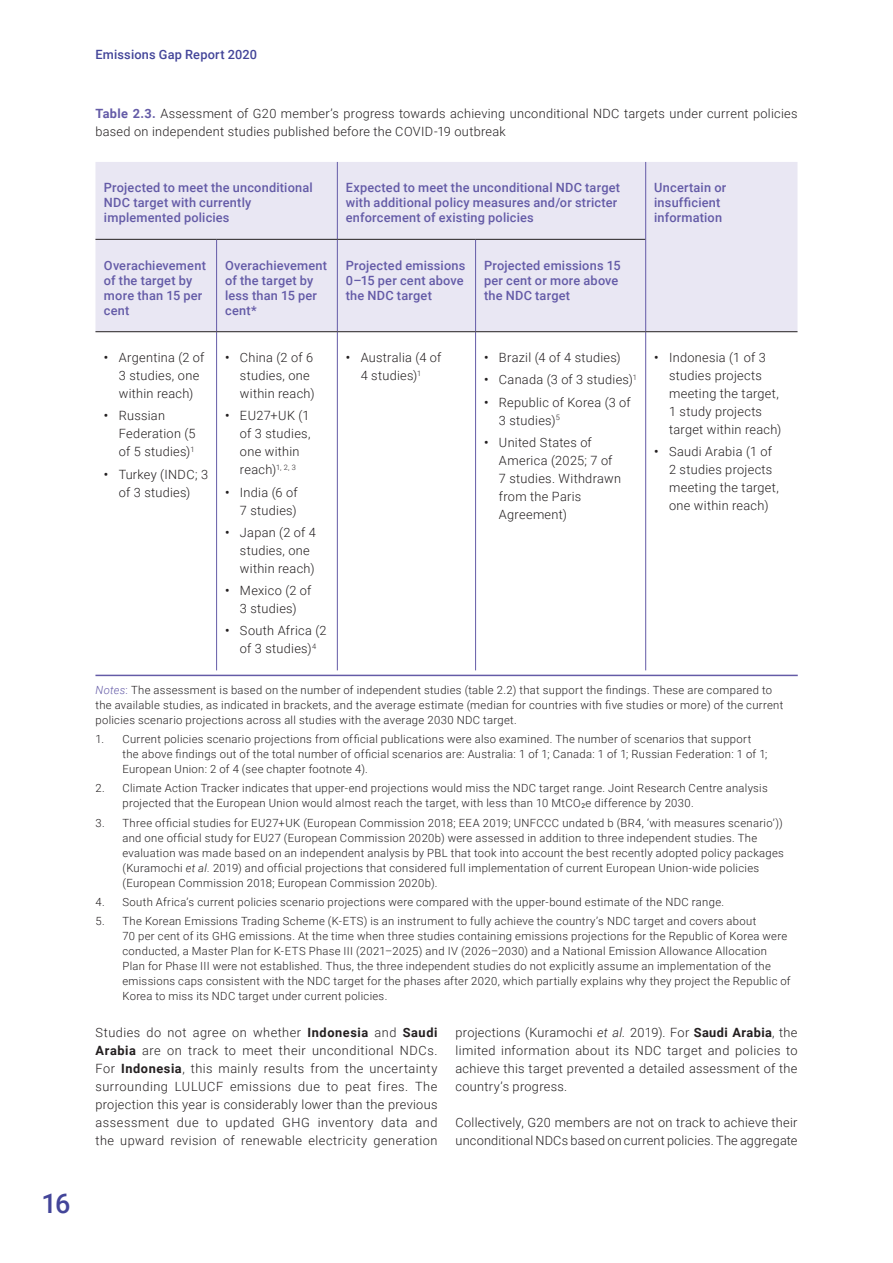
<style>
.page{position:relative;width:893px;height:1263px;background:#fff}
.page>*{position:absolute;margin:0;border:0;box-sizing:border-box;transform-origin:0 0}
.t1{font:500 27px "Roboto";color:#434599}
.P1_Paragarph{font:300 12.75px/18px "Roboto";letter-spacing:.02em;color:#231f20}
.Table_heading_GREP{font:500 12.75px/15px "Roboto";letter-spacing:.015em;color:#645ba7}
.I1_Table{font:300 12.75px/18px "Roboto";letter-spacing:.025em;color:#231f20}
.t2{font:500 12.75px "Roboto";letter-spacing:.015em;color:#434599}
.Note{font:300 11.25px/15px "Roboto";letter-spacing:.025em;color:#231f20}
.s1{font-weight:700;color:#645ba7}
.s2{font-weight:500}
.s3{font-style:italic;color:#645ba7}
.s4{color:#645ba7}
.s5{font-weight:400;font-size:6.6px}
.s6{font-style:italic}
.s7{font-weight:700}
</style>
<div class="page">
<hr style="left:95px;top:675px;width:703px;height:1px;background:#645ba7">
<div style="left:95px;top:162px;width:702px;height:169px;background:#e9e7f3"></div>
<hr style="left:337px;top:162px;width:1px;height:77px;background:#645ba7">
<hr style="left:645px;top:162px;width:1px;height:77px;background:#645ba7">
<hr style="left:216px;top:240px;width:1px;height:91px;background:#645ba7">
<hr style="left:337px;top:240px;width:1px;height:91px;background:#645ba7">
<hr style="left:475px;top:240px;width:1px;height:91px;background:#645ba7">
<hr style="left:645px;top:239px;width:1px;height:92px;background:#645ba7">
<hr style="left:216px;top:332px;width:1px;height:338px;background:#645ba7">
<hr style="left:337px;top:332px;width:1px;height:338px;background:#645ba7">
<hr style="left:475px;top:332px;width:1px;height:338px;background:#645ba7">
<hr style="left:645px;top:332px;width:1px;height:338px;background:#645ba7">
<hr style="left:95px;top:239px;width:122px;height:1px;background:#231f20">
<hr style="left:217px;top:239px;width:120px;height:1px;background:#231f20">
<hr style="left:337px;top:239px;width:139px;height:1px;background:#231f20">
<hr style="left:476px;top:239px;width:169px;height:1px;background:#231f20">
<hr style="left:95px;top:331px;width:122px;height:1px;background:#231f20">
<hr style="left:217px;top:331px;width:120px;height:1px;background:#231f20">
<hr style="left:337px;top:331px;width:139px;height:1px;background:#231f20">
<hr style="left:476px;top:331px;width:170px;height:1px;background:#231f20">
<hr style="left:646px;top:331px;width:151px;height:1px;background:#231f20">
<h1 class="t1" style="left:41px;top:1184px;width:30px">16</h1>
<p class="t2" style="left:95px;top:46px;width:163px">Emissions Gap Report 2020</p>
<p class="I1_Table" style="left:95px;top:104px;width:703px"><span class="s1">Table 2.3.</span> Assessment of G20 member’s progress towards achieving unconditional NDC targets under current policies based on independent studies published before the COVID-19 outbreak</p>
<p class="Table_heading_GREP" style="left:104px;top:180px;width:210px">Projected to meet the unconditional<br>NDC target with currently implemented policies</p>
<p class="Table_heading_GREP" style="left:346px;top:180px;width:276px">Expected to meet the unconditional NDC target with additional policy measures and/or stricter enforcement of existing policies</p>
<p class="Table_heading_GREP" style="left:654px;top:180px;width:74px">Uncertain or insufficient information</p>
<p class="Table_heading_GREP" style="left:104px;top:257px;width:103px">Overachievement of the target by more than 15 per cent</p>
<p class="Table_heading_GREP" style="left:225px;top:257px;width:103px">Overachievement of the target by less than 15 per cent*</p>
<p class="Table_heading_GREP" style="left:346px;top:257px;width:121px">Projected emissions<br>0–15 per cent above the NDC target</p>
<p class="Table_heading_GREP" style="left:484px;top:257px;width:138px">Projected emissions 15 per cent or more above the NDC target</p>
<p class="P1_Paragarph" style="left:119px;top:348px;width:87px;text-indent:-15px"><span class="s2">•</span> Argentina (2 of<br>3 studies, one within reach)</p>
<p class="P1_Paragarph" style="left:119px;top:406px;width:78px;text-indent:-15px"><span class="s2">•</span> Russian<br>Federation (5 of 5 studies)<sup>1</sup></p>
<p class="P1_Paragarph" style="left:104px;top:465px;width:106px;text-align:center"><span class="s2">•</span> Turkey (INDC; 3 of 3 studies)</p>
<p class="P1_Paragarph" style="left:240px;top:348px;width:76px;text-indent:-15px"><span class="s2">•</span> China (2 of 6 studies, one within reach)</p>
<p class="P1_Paragarph" style="left:240px;top:406px;width:72px;text-indent:-15px"><span class="s2">•</span> EU27+UK (1 of 3 studies, one within reach)<sup>1,</sup> <sup>2,</sup> <sup>3</sup></p>
<p class="P1_Paragarph" style="left:225px;top:483px;width:74px;text-align:right"><span class="s2">•</span> India (6 of<br>7 studies)</p>
<p class="P1_Paragarph" style="left:240px;top:523px;width:77px;text-indent:-15px"><span class="s2">•</span> Japan (2 of 4 studies, one within reach)</p>
<p class="P1_Paragarph" style="left:225px;top:581px;width:88px;text-align:center"><span class="s2">•</span> Mexico (2 of<br>3 studies)</p>
<p class="P1_Paragarph" style="left:225px;top:621px;width:103px;text-align:center"><span class="s2">•</span> South Africa (2 of 3 studies)<sup>4</sup></p>
<p class="P1_Paragarph" style="left:346px;top:348px;width:97px;text-align:center"><span class="s2">•</span> Australia (4 of<br>4 studies)<sup>1</sup></p>
<p class="P1_Paragarph" style="left:484px;top:348px;width:138px"><span class="s2">•</span> Brazil (4 of 4 studies)</p>
<p class="P1_Paragarph" style="left:669px;top:348px;width:114px;text-indent:-15px"><span class="s2">•</span> Indonesia (1 of 3 studies projects meeting the target,<br>1 study projects target within reach)</p>
<p class="P1_Paragarph" style="left:669px;top:442px;width:111px;text-indent:-15px"><span class="s2">•</span> Saudi Arabia (1 of<br>2 studies projects meeting the target, one within reach)</p>
<p class="P1_Paragarph" style="left:484px;top:370px;width:154px"><span class="s2">•</span> Canada (3 of 3 studies)<sup>1</sup></p>
<p class="P1_Paragarph" style="left:499px;top:393px;width:133px;text-indent:-15px"><span class="s2">•</span> Republic of Korea (3 of<br>3 studies)<sup>5</sup></p>
<p class="P1_Paragarph" style="left:499px;top:433px;width:124px;text-indent:-15px"><span class="s2">•</span> United States of<br>America (2025; 7 of<br>7 studies. Withdrawn from the Paris<br>Agreement)</p>
<p class="Note" style="left:95px;top:682px;width:689px"><span class="s3">Notes</span><span class="s4">:</span> The assessment is based on the number of independent studies (table 2.2) that support the findings. These are compared to the available studies, as indicated in brackets, and the average estimate (median for countries with five studies or more) of the current policies scenario projections across all studies with the average 2030 NDC target.</p>
<p class="Note" style="left:122px;top:731px;width:646px;text-indent:-27px">1. Current policies scenario projections from official publications were also examined. The number of scenarios that support the above findings out of the total number of official scenarios are: Australia: 1 of 1; Canada: 1 of 1; Russian Federation: 1 of 1;<br>European Union: 2 of 4 (see chapter footnote 4).</p>
<p class="Note" style="left:122px;top:780px;width:647px;text-indent:-27px">2. Climate Action Tracker indicates that upper-end projections would miss the NDC target range. Joint Research Centre analysis projected that the European Union would almost reach the target, with less than 10 MtCO<span class="s5">2</span>e difference by 2030.</p>
<p class="Note" style="left:122px;top:815px;width:663px;text-indent:-27px">3. Three official studies for EU27+UK (European Commission 2018; EEA 2019; UNFCCC undated b (BR4, ‘with measures scenario’)) and one official study for EU27 (European Commission 2020b) were assessed in addition to three independent studies. The evaluation was made based on an independent analysis by PBL that took into account the best recently adopted policy packages (Kuramochi <span class="s6">et al.</span> 2019) and official projections that considered full implementation of current European Union-wide policies (European Commission 2018; European Commission 2020b).</p>
<p class="Note" style="left:95px;top:894px;width:630px">4. South Africa’s current policies scenario projections were compared with the upper-bound estimate of the NDC range.</p>
<p class="Note" style="left:122px;top:913px;width:670px;text-indent:-27px">5. The Korean Emissions Trading Scheme (K-ETS) is an instrument to fully achieve the country’s NDC target and covers about<br>70 per cent of its GHG emissions. At the time when three studies containing emissions projections for the Republic of Korea were conducted, a Master Plan for K-ETS Phase III (2021–2025) and IV (2026–2030) and a National Emission Allowance Allocation Plan for Phase III were not established. Thus, the three independent studies do not explicitly assume an implementation of the emissions caps consistent with the NDC target for the phases after 2020, which partially explains why they project the Republic of Korea to miss its NDC target under current policies.</p>
<p class="P1_Paragarph" style="left:95px;top:1022px;width:344px;text-align:justify">Studies do not agree on whether <span class="s7">Indonesia</span> and <span class="s7">Saudi Arabia</span> are on track to meet their unconditional NDCs.<br>For <span class="s7">Indonesia</span>, this mainly results from the uncertainty surrounding LULUCF emissions due to peat fires. The projection this year is considerably lower than the previous assessment due to updated GHG inventory data and the upward revision of renewable electricity generation</p>
<p class="P1_Paragarph" style="left:455px;top:1022px;width:344px;text-align:justify">projections (Kuramochi <span class="s6">et al.</span> 2019). For <span class="s7">Saudi Arabia</span>, the limited information about its NDC target and policies to achieve this target prevented a detailed assessment of the country’s progress.</p>
<p class="P1_Paragarph" style="left:455px;top:1112px;width:343px">Collectively, G20 members are not on track to achieve their unconditional NDCs based on current policies. The aggregate</p>
</div>
